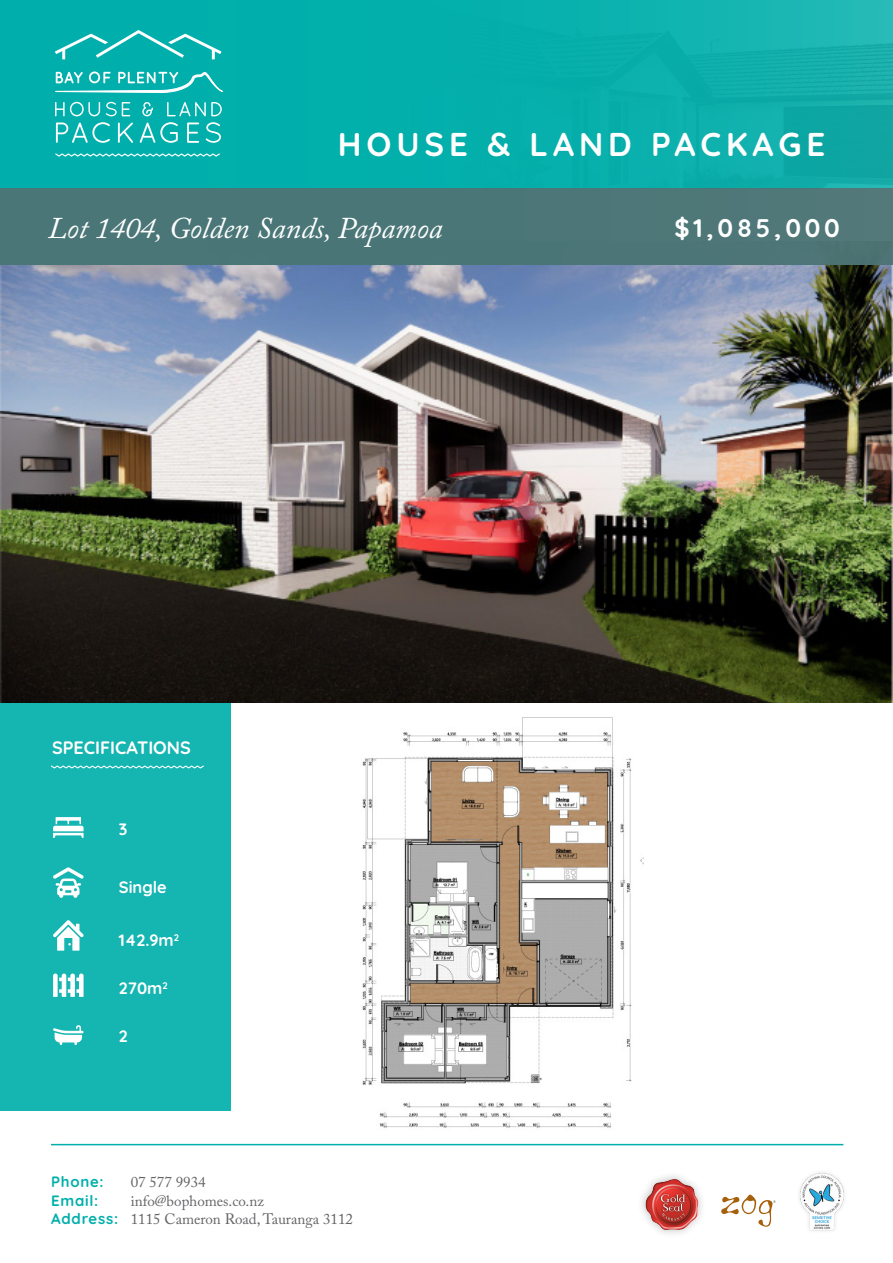
<style>
.page{position:relative;width:893px;height:1263px;background:#fff}
.page>*{position:absolute;margin:0;border:0;box-sizing:border-box;transform-origin:0 0}
.t1{font:700 33px "Quicksand";letter-spacing:.15em;color:#fff}
.t2{font:italic 30px "Adobe Caslon Pro";color:#fff}
.t3{font:700 25.5px "Quicksand";letter-spacing:.15em;color:#fff}
.t4{font:700 18px "Quicksand";color:#fff}
.t5{font:700 16.5px "Quicksand";color:#fff}
.t6{font:15px "Adobe Caslon Pro";color:#636366}
.t7{font:700 15px "Quicksand";letter-spacing:.05em;color:#00afab}
.s1{font-family:"Quicksand";font-weight:700;color:#00afab}
</style>
<div class="page">
<img style="left:360px;top:717px;width:283px;height:427px">
<div style="left:0;top:703px;width:231px;height:408px;background:#15b5b1"></div>
<img style="left:0;top:265px;width:893px;height:438px">
<svg style="left:53px;top:920px;width:31px;height:31px"></svg>
<svg style="left:53px;top:867px;width:31px;height:31px"></svg>
<svg style="left:53px;top:973px;width:31px;height:24px"></svg>
<svg style="left:53px;top:1025px;width:31px;height:20px"></svg>
<svg style="left:53px;top:817px;width:31px;height:21px"></svg>
<div style="left:0;top:0;width:893px;height:265px;background:#00afab"></div>
<svg style="left:55px;top:30px;width:167px;height:29px"></svg>
<svg style="left:55px;top:153px;width:165px;height:4px"></svg>
<svg style="left:55px;top:102px;width:45px;height:14px"></svg>
<svg style="left:106px;top:102px;width:24px;height:14px"></svg>
<svg style="left:142px;top:102px;width:11px;height:14px"></svg>
<svg style="left:167px;top:102px;width:55px;height:14px"></svg>
<svg style="left:56px;top:122px;width:54px;height:21px"></svg>
<svg style="left:118px;top:122px;width:15px;height:21px"></svg>
<svg style="left:140px;top:122px;width:38px;height:21px"></svg>
<svg style="left:187px;top:123px;width:12px;height:20px"></svg>
<svg style="left:206px;top:122px;width:15px;height:21px"></svg>
<svg style="left:55px;top:71px;width:168px;height:21px"></svg>
<div style="left:0;top:188px;width:893px;height:77px;background:#4a7677"></div>
<svg style="left:721px;top:1194px;width:54px;height:33px"></svg>
<img style="left:641px;top:1175px;width:61px;height:59px">
<img style="left:800px;top:1174px;width:43px;height:57px">
<hr style="left:51px;top:1144px;width:792px;height:1px;background:#00afab">
<svg style="left:51px;top:765px;width:153px;height:3px"></svg>
<p class="t1" style="left:338px;top:119px;width:489px">HOUSE &amp; LAND PACKAGE</p>
<p class="t2" style="left:48px;top:210px;width:396px">Lot 1404, Golden Sands, Papamoa</p>
<p class="t3" style="left:675px;top:208px;width:167px">$1,085,000</p>
<p class="t4" style="left:52px;top:733px;width:140px">SPECIFICATIONS</p>
<p class="t5" style="left:119px;top:816px;width:10px">3</p>
<p class="t5" style="left:119px;top:874px;width:49px">Single</p>
<p class="t5" style="left:119px;top:928px;width:62px">142.9m<sup>2</sup></p>
<p class="t5" style="left:119px;top:975px;width:50px">270m<sup>2</sup></p>
<p class="t5" style="left:119px;top:1023px;width:10px">2</p>
<p class="t7" style="left:51px;top:1170px;width:54px">Phone:</p>
<p class="t6" style="left:131px;top:1173px;width:77px">07 577 9934</p>
<p class="t7" style="left:51px;top:1189px;width:49px">Email:</p>
<p class="t6" style="left:131px;top:1192px;width:135px">info@bophomes.co.nz</p>
<p class="t6" style="left:51px;top:1210px;width:303px"><span class="s1">Address:</span> 1115 Cameron Road, Tauranga 3112</p>
</div>
